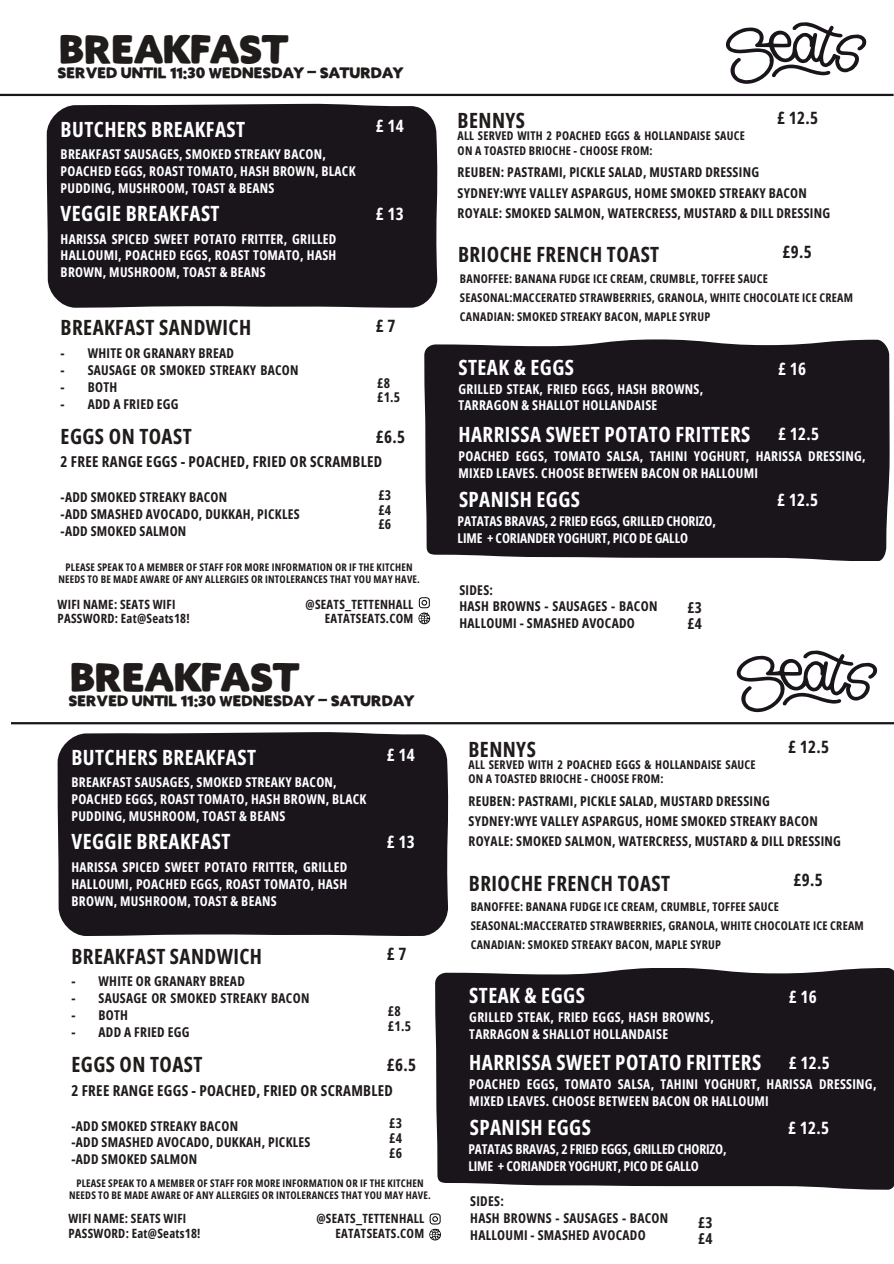
<style>
.page{position:relative;width:894px;height:1264px;background:#fff}
.page>*{position:absolute;margin:0;border:0;box-sizing:border-box;transform-origin:0 0}
.t1{font:35.25px "SEATSFONT";color:#211c1c}
.t2{font:700 21px "Open Sans Condensed";letter-spacing:.02em;color:#fff}
.t3{font:700 21px "Open Sans Condensed";letter-spacing:.02em;color:#211c1c}
.t4{font:700 16.95px "Open Sans Condensed";letter-spacing:.02em;color:#fff}
.t5{font:700 16.95px "Open Sans Condensed";color:#211c1c}
.t6{font:700 15px/15.8px "Open Sans Condensed";letter-spacing:.02em;color:#211c1c}
.t7{font:700 13.5px/16.8px "Open Sans Condensed";letter-spacing:.02em;color:#fff}
.t8{font:700 13.5px/16.8px "Open Sans Condensed";letter-spacing:.02em;color:#211c1c}
.t9{font:700 13.5px/17px "Open Sans Condensed";letter-spacing:-.01em;color:#fff}
.t10{font:13.5px "SEATSFONT";color:#211c1c}
.t11{font:700 12.75px/14.7px "Open Sans Condensed";letter-spacing:.02em;color:#211c1c}
.t12{font:700 12px/19px "Open Sans Condensed";letter-spacing:.02em;color:#211c1c}
.t13{font:700 10.5px/12.3px "Open Sans Condensed";letter-spacing:.02em;color:#211c1c;text-align:center}
</style>
<div class="page">
<svg style="left:418px;top:597px;width:12px;height:27px"></svg>
<div style="left:424px;top:339px;width:465px;height:222px;background:#19151b"></div>
<div style="left:47px;top:103px;width:391px;height:205px;background:#19151b"></div>
<hr style="left:0;top:94px;width:893px;height:2px;background:#19151b">
<svg style="left:726px;top:22px;width:140px;height:62px"></svg>
<svg style="left:429px;top:1213px;width:12px;height:27px"></svg>
<div style="left:435px;top:968px;width:458px;height:221px;background:#19151b"></div>
<div style="left:58px;top:732px;width:391px;height:204px;background:#19151b"></div>
<hr style="left:11px;top:722px;width:882px;height:2px;background:#19151b">
<svg style="left:736px;top:650px;width:141px;height:62px"></svg>
<h1 class="t1" style="left:58px;top:34px;width:230px">BREAKFAST</h1>
<p class="t10" style="left:58px;top:67px;width:347px">SERVED UNTIL 11:30 WEDNESDAY - SATURDAY</p>
<h2 class="t2" style="left:61px;top:114px;width:186px">BUTCHERS BREAKFAST</h2>
<p class="t7" style="left:61px;top:145px;width:296px">BREAKFAST SAUSAGES, SMOKED STREAKY BACON,<br>POACHED EGGS, ROAST TOMATO, HASH BROWN, BLACK<br>PUDDING, MUSHROOM, TOAST &amp; BEANS</p>
<h2 class="t2" style="left:61px;top:198px;width:160px">VEGGIE BREAKFAST</h2>
<p class="t7" style="left:61px;top:230px;width:277px;text-align:justify">HARISSA SPICED SWEET POTATO FRITTER, GRILLED HALLOUMI, POACHED EGGS, ROAST TOMATO, HASH BROWN, MUSHROOM, TOAST &amp; BEANS</p>
<h2 class="t3" style="left:61px;top:312px;width:192px">BREAKFAST SANDWICH</h2>
<p class="t8" style="left:61px;top:344px;width:6px;text-align:justify">- - - -</p>
<p class="t8" style="left:88px;top:344px;width:212px">WHITE OR GRANARY BREAD<br>SAUSAGE OR SMOKED STREAKY BACON<br>BOTH<br>ADD A FRIED EGG</p>
<h2 class="t3" style="left:61px;top:421px;width:132px">EGGS ON TOAST</h2>
<p class="t4" style="left:376px;top:114px;width:29px">£ 14</p>
<p class="t4" style="left:376px;top:201px;width:29px">£ 13</p>
<p class="t5" style="left:376px;top:313px;width:21px">£ 7</p>
<p class="t8" style="left:377px;top:375px;width:25px;line-height:14.7px">£8 £1.5</p>
<p class="t5" style="left:376px;top:424px;width:31px">£6.5</p>
<p class="t6" style="left:61px;top:454px;width:323px">2 FREE RANGE EGGS - POACHED, FRIED OR SCRAMBLED</p>
<p class="t8" style="left:61px;top:488px;width:240px">-ADD SMOKED STREAKY BACON<br>-ADD SMASHED AVOCADO, DUKKAH, PICKLES -ADD SMOKED SALMON</p>
<p class="t8" style="left:378px;top:487px;width:14px;line-height:14.7px;text-align:justify">£3 £4 £6</p>
<p class="t13" style="left:58px;top:561px;width:363px">PLEASE SPEAK TO A MEMBER OF STAFF FOR MORE INFORMATION OR IF THE KITCHEN<br>NEEDS TO BE MADE AWARE OF ANY ALLERGIES OR INTOLERANCES THAT YOU MAY HAVE.</p>
<p class="t11" style="left:58px;top:596px;width:134px">WIFI NAME: SEATS WIFI<br>PASSWORD: Eat@Seats18!</p>
<p class="t11" style="left:305px;top:596px;width:109px;text-align:right">@SEATS_TETTENHALL<br>EATATSEATS.COM</p>
<h1 class="t1" style="left:69px;top:662px;width:230px">BREAKFAST</h1>
<p class="t10" style="left:68px;top:695px;width:347px">SERVED UNTIL 11:30 WEDNESDAY - SATURDAY</p>
<h2 class="t2" style="left:71px;top:742px;width:186px">BUTCHERS BREAKFAST</h2>
<p class="t7" style="left:71px;top:773px;width:296px">BREAKFAST SAUSAGES, SMOKED STREAKY BACON,<br>POACHED EGGS, ROAST TOMATO, HASH BROWN, BLACK<br>PUDDING, MUSHROOM, TOAST &amp; BEANS</p>
<h2 class="t2" style="left:71px;top:826px;width:160px">VEGGIE BREAKFAST</h2>
<p class="t7" style="left:71px;top:858px;width:277px;text-align:justify">HARISSA SPICED SWEET POTATO FRITTER, GRILLED HALLOUMI, POACHED EGGS, ROAST TOMATO, HASH BROWN, MUSHROOM, TOAST &amp; BEANS</p>
<h2 class="t3" style="left:71px;top:940px;width:192px">BREAKFAST SANDWICH</h2>
<p class="t8" style="left:71px;top:972px;width:6px;text-align:justify">- - - -</p>
<p class="t8" style="left:98px;top:972px;width:212px">WHITE OR GRANARY BREAD<br>SAUSAGE OR SMOKED STREAKY BACON<br>BOTH<br>ADD A FRIED EGG</p>
<h2 class="t3" style="left:71px;top:1049px;width:132px">EGGS ON TOAST</h2>
<p class="t4" style="left:386px;top:742px;width:29px">£ 14</p>
<p class="t4" style="left:386px;top:829px;width:29px">£ 13</p>
<p class="t5" style="left:386px;top:941px;width:21px">£ 7</p>
<p class="t8" style="left:388px;top:1003px;width:25px;line-height:14.7px">£8 £1.5</p>
<p class="t5" style="left:386px;top:1052px;width:31px">£6.5</p>
<p class="t6" style="left:71px;top:1082px;width:323px">2 FREE RANGE EGGS - POACHED, FRIED OR SCRAMBLED</p>
<p class="t8" style="left:71px;top:1116px;width:240px">-ADD SMOKED STREAKY BACON<br>-ADD SMASHED AVOCADO, DUKKAH, PICKLES -ADD SMOKED SALMON</p>
<p class="t8" style="left:389px;top:1115px;width:14px;line-height:14.7px;text-align:justify">£3 £4 £6</p>
<p class="t13" style="left:69px;top:1176px;width:363px">PLEASE SPEAK TO A MEMBER OF STAFF FOR MORE INFORMATION OR IF THE KITCHEN<br>NEEDS TO BE MADE AWARE OF ANY ALLERGIES OR INTOLERANCES THAT YOU MAY HAVE.</p>
<p class="t11" style="left:68px;top:1210px;width:134px">WIFI NAME: SEATS WIFI<br>PASSWORD: Eat@Seats18!</p>
<p class="t11" style="left:316px;top:1210px;width:109px;text-align:right">@SEATS_TETTENHALL<br>EATATSEATS.COM</p>
<h2 class="t3" style="left:457px;top:105px;width:69px">BENNYS</h2>
<p class="t12" style="left:457px;top:128px;width:289px;line-height:14.7px">ALL SERVED WITH 2 POACHED EGGS &amp; HOLLANDAISE SAUCE<br>ON A TOASTED BRIOCHE - CHOOSE FROM:</p>
<p class="t5" style="left:777px;top:106px;width:42px">£ 12.5</p>
<p class="t8" style="left:457px;top:162px;width:374px;line-height:20.2px">REUBEN: PASTRAMI, PICKLE SALAD, MUSTARD DRESSING<br>SYDNEY:WYE VALLEY ASPARGUS, HOME SMOKED STREAKY BACON<br>ROYALE: SMOKED SALMON, WATERCRESS, MUSTARD &amp; DILL DRESSING</p>
<h2 class="t3" style="left:458px;top:239px;width:202px">BRIOCHE FRENCH TOAST</h2>
<p class="t5" style="left:782px;top:240px;width:31px">£9.5</p>
<p class="t12" style="left:459px;top:268px;width:394px">BANOFFEE: BANANA FUDGE ICE CREAM, CRUMBLE, TOFFEE SAUCE<br>SEASONAL:MACCERATED STRAWBERRIES, GRANOLA, WHITE CHOCOLATE ICE CREAM<br>CANADIAN: SMOKED STREAKY BACON, MAPLE SYRUP</p>
<h2 class="t2" style="left:458px;top:352px;width:117px">STEAK &amp; EGGS</h2>
<p class="t7" style="left:458px;top:380px;width:246px">GRILLED STEAK, FRIED EGGS, HASH BROWNS,<br>TARRAGON &amp; SHALLOT HOLLANDAISE</p>
<h2 class="t2" style="left:458px;top:419px;width:293px">HARRISSA SWEET POTATO FRITTERS</h2>
<p class="t4" style="left:777px;top:356px;width:29px">£ 16</p>
<p class="t4" style="left:777px;top:422px;width:42px">£ 12.5</p>
<p class="t7" style="left:458px;top:447px;width:408px">POACHED EGGS, TOMATO SALSA, TAHINI YOGHURT, HARISSA DRESSING,<br>MIXED LEAVES. CHOOSE BETWEEN BACON OR HALLOUMI</p>
<h2 class="t2" style="left:459px;top:484px;width:122px">SPANISH EGGS</h2>
<p class="t4" style="left:777px;top:487px;width:42px">£ 12.5</p>
<p class="t9" style="left:457px;top:512px;width:259px">PATATAS BRAVAS, 2 FRIED EGGS, GRILLED CHORIZO,<br>LIME + CORIANDER YOGHURT, PICO DE GALLO</p>
<p class="t8" style="left:459px;top:581px;width:199px">SIDES:<br>HASH BROWNS - SAUSAGES - BACON<br>HALLOUMI - SMASHED AVOCADO</p>
<p class="t6" style="left:687px;top:599px;width:16px">£3 £4</p>
<h2 class="t3" style="left:468px;top:733px;width:69px">BENNYS</h2>
<p class="t12" style="left:468px;top:756px;width:289px;line-height:14.7px">ALL SERVED WITH 2 POACHED EGGS &amp; HOLLANDAISE SAUCE<br>ON A TOASTED BRIOCHE - CHOOSE FROM:</p>
<p class="t5" style="left:787px;top:734px;width:42px">£ 12.5</p>
<p class="t8" style="left:468px;top:790px;width:374px;line-height:20.2px">REUBEN: PASTRAMI, PICKLE SALAD, MUSTARD DRESSING<br>SYDNEY:WYE VALLEY ASPARGUS, HOME SMOKED STREAKY BACON<br>ROYALE: SMOKED SALMON, WATERCRESS, MUSTARD &amp; DILL DRESSING</p>
<h2 class="t3" style="left:469px;top:867px;width:202px">BRIOCHE FRENCH TOAST</h2>
<p class="t5" style="left:793px;top:868px;width:31px">£9.5</p>
<p class="t12" style="left:470px;top:896px;width:394px">BANOFFEE: BANANA FUDGE ICE CREAM, CRUMBLE, TOFFEE SAUCE<br>SEASONAL:MACCERATED STRAWBERRIES, GRANOLA, WHITE CHOCOLATE ICE CREAM<br>CANADIAN: SMOKED STREAKY BACON, MAPLE SYRUP</p>
<h2 class="t2" style="left:469px;top:980px;width:117px">STEAK &amp; EGGS</h2>
<p class="t7" style="left:469px;top:1008px;width:246px">GRILLED STEAK, FRIED EGGS, HASH BROWNS,<br>TARRAGON &amp; SHALLOT HOLLANDAISE</p>
<h2 class="t2" style="left:469px;top:1047px;width:293px">HARRISSA SWEET POTATO FRITTERS</h2>
<p class="t4" style="left:788px;top:984px;width:29px">£ 16</p>
<p class="t4" style="left:788px;top:1050px;width:42px">£ 12.5</p>
<p class="t7" style="left:469px;top:1075px;width:408px">POACHED EGGS, TOMATO SALSA, TAHINI YOGHURT, HARISSA DRESSING,<br>MIXED LEAVES. CHOOSE BETWEEN BACON OR HALLOUMI</p>
<h2 class="t2" style="left:469px;top:1112px;width:122px">SPANISH EGGS</h2>
<p class="t4" style="left:787px;top:1115px;width:42px">£ 12.5</p>
<p class="t9" style="left:468px;top:1140px;width:259px">PATATAS BRAVAS, 2 FRIED EGGS, GRILLED CHORIZO,<br>LIME + CORIANDER YOGHURT, PICO DE GALLO</p>
<p class="t8" style="left:470px;top:1192px;width:199px">SIDES:<br>HASH BROWNS - SAUSAGES - BACON<br>HALLOUMI - SMASHED AVOCADO</p>
<p class="t6" style="left:698px;top:1214px;width:16px">£3 £4</p>
</div>
